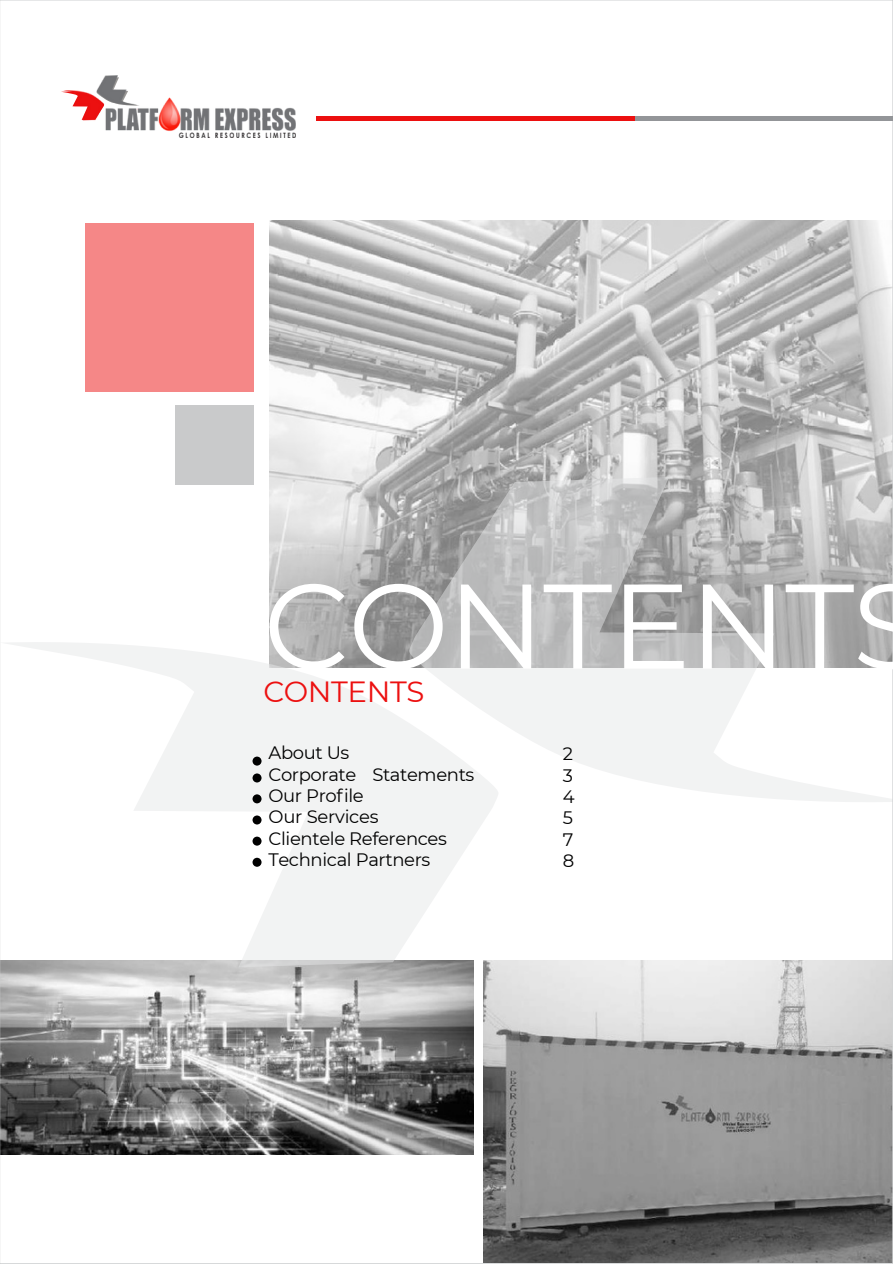
<style>
.page{position:relative;width:893px;height:1264px;background:#fff}
.page>*{position:absolute;margin:0;border:0;box-sizing:border-box;transform-origin:0 0}
.t1{font:120.15px "Montserrat";letter-spacing:-.015em;color:#fff}
.t2{font:29.1px "Montserrat";letter-spacing:-.015em;color:#ec1010}
.t3{font:18px/21.3px "Montserrat";letter-spacing:-.02em;color:#000}
</style>
<div class="page">
<img style="left:2px;top:967px;width:472px;height:187px">
<img style="left:484px;top:960px;width:406px;height:301px">
<img style="left:269px;top:221px;width:621px;height:418px">
<svg style="left:2px;top:639px;width:497px;height:328px"></svg>
<svg style="left:408px;top:477px;width:482px;height:328px"></svg>
<div style="left:85px;top:223px;width:169px;height:169px;background:#f58787"></div>
<div style="left:175px;top:405px;width:79px;height:79px;background:#c9cacb"></div>
<hr style="left:316px;top:117px;width:319px;height:4px;background:#ec1010">
<hr style="left:634px;top:117px;width:258px;height:4px;background:#939598">
<img style="left:64px;top:76px;width:231px;height:61px">
<div style="left:252px;top:756px;width:9px;height:9px;background:#000;border-radius:50%"></div>
<div style="left:252px;top:773px;width:9px;height:9px;background:#000;border-radius:50%"></div>
<div style="left:252px;top:794px;width:9px;height:9px;background:#000;border-radius:50%"></div>
<div style="left:252px;top:815px;width:9px;height:9px;background:#000;border-radius:50%"></div>
<div style="left:252px;top:836px;width:9px;height:9px;background:#000;border-radius:50%"></div>
<div style="left:252px;top:857px;width:9px;height:9px;background:#000;border-radius:50%"></div>
<p class="t1" style="left:263px;top:552px;width:664px">CONTENTS</p>
<p class="t2" style="left:263px;top:674px;width:162px">CONTENTS</p>
<p class="t3" style="left:268px;top:742px;width:82px">About Us</p>
<p class="t3" style="left:268px;top:763px;width:207px">Corporate Statements<br>Our Profile</p>
<p class="t3" style="left:268px;top:806px;width:112px">Our Services</p>
<p class="t3" style="left:268px;top:827px;width:180px">Clientele References<br>Technical Partners</p>
<p class="t3" style="left:563px;top:743px;width:13px;text-align:justify">2<br>3<br>4<br>5<br>7<br>8</p>
</div>
